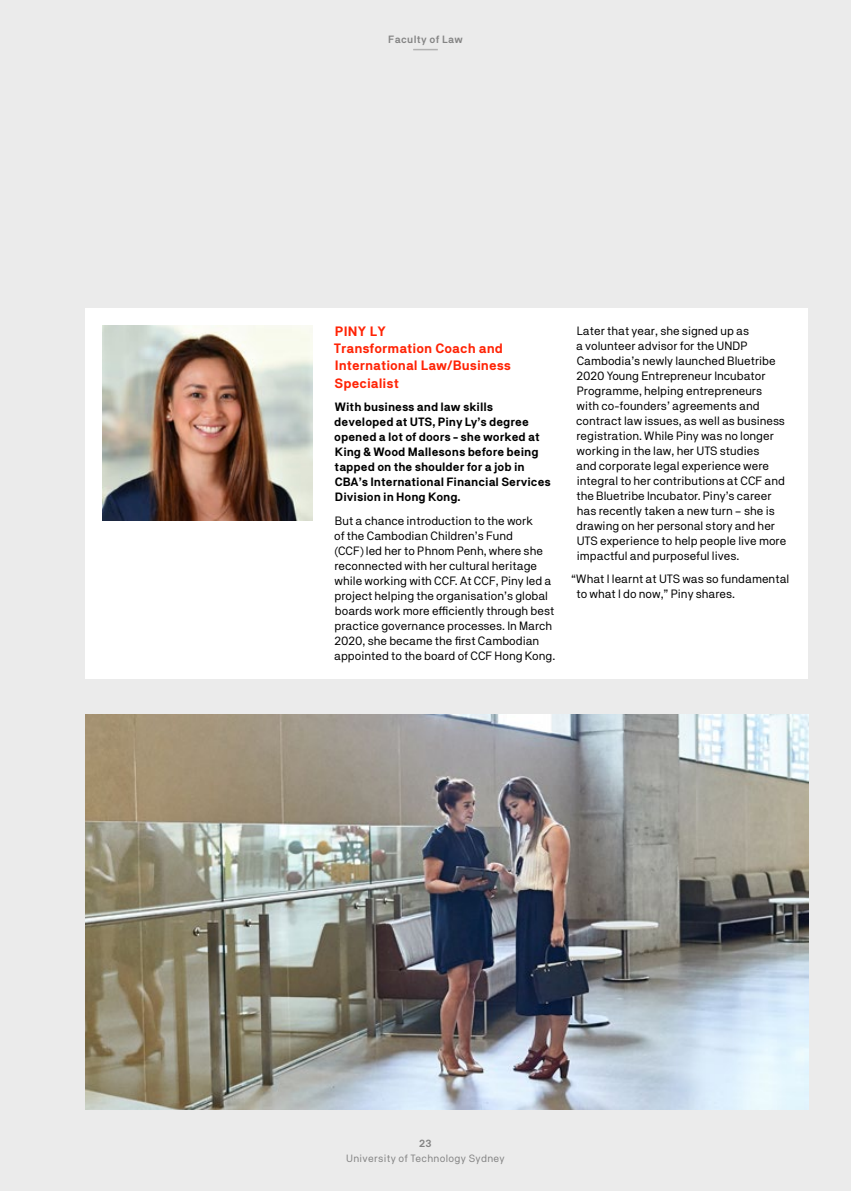
<style>
.page{position:relative;width:851px;height:1191px;background:#fff}
.page>*{position:absolute;margin:0;border:0;box-sizing:border-box;transform-origin:0 0}
.t1{font:700 13.5px/17.2px "NB Akademie";color:#ff2305}
.t2{font:12px/15px "NB Akademie";color:#000}
.t3{font:700 12px/15px "NB Akademie";color:#000}
.t4{font:10.5px "NB Akademie";letter-spacing:.03em;color:#848484}
.t5{font:600 10.5px "NB Akademie";letter-spacing:.03em;color:#848484}
</style>
<div class="page">
<div style="left:0;top:0;width:850px;height:1191px;background:#ebebeb"></div>
<div style="left:85px;top:308px;width:723px;height:371px;background:#fff"></div>
<img style="left:102px;top:325px;width:210px;height:196px">
<img style="left:85px;top:714px;width:723px;height:395px">
<svg style="left:413px;top:49px;width:25px;height:1px"></svg>
<p class="t5" style="left:388px;top:33px;width:76px">Faculty of Law</p>
<p class="t1" style="left:333px;top:322px;width:179px">PINY LY<br>Transformation Coach and<br>International Law/Business<br>Specialist</p>
<p class="t3" style="left:334px;top:399px;width:218px">With business and law skills developed at UTS, Piny Ly’s degree opened a lot of doors - she worked at<br>King &amp; Wood Mallesons before being tapped on the shoulder for a job in<br>CBA’s International Financial Services<br>Division in Hong Kong.</p>
<p class="t2" style="left:334px;top:513px;width:222px">But a chance introduction to the work<br>of the Cambodian Children’s Fund<br>(CCF) led her to Phnom Penh, where she reconnected with her cultural heritage while working with CCF. At CCF, Piny led a project helping the organisation’s global boards work more efficiently through best practice governance processes. In March 2020, she became the first Cambodian appointed to the board of CCF Hong Kong.</p>
<p class="t2" style="left:576px;top:323px;width:212px">Later that year, she signed up as<br>a volunteer advisor for the UNDP Cambodia’s newly launched Bluetribe 2020 Young Entrepreneur Incubator Programme, helping entrepreneurs with co-founders’ agreements and contract law issues, as well as business registration. While Piny was no longer working in the law, her UTS studies<br>and corporate legal experience were integral to her contributions at CCF and the Bluetribe Incubator. Piny’s career has recently taken a new turn – she is drawing on her personal story and her UTS experience to help people live more impactful and purposeful lives.</p>
<p class="t2" style="left:576px;top:571px;width:214px;text-indent:-5px">“What I learnt at UTS was so fundamental to what I do now,” Piny shares.</p>
<p class="t5" style="left:419px;top:1136px;width:14px">23</p>
<p class="t4" style="left:346px;top:1152px;width:160px">University of Technology Sydney</p>
</div>
